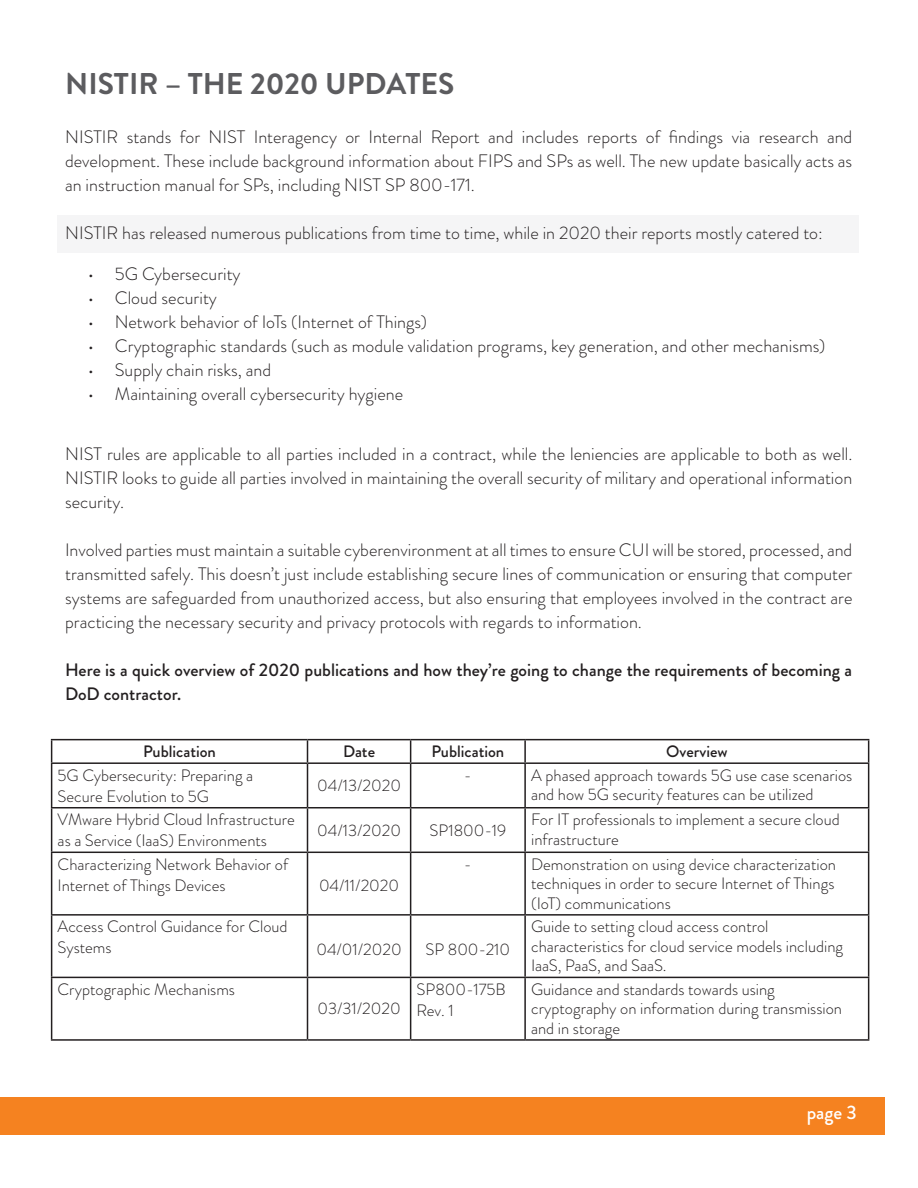
<style>
.page{position:relative;width:918px;height:1188px;background:#fff}
.page>*{position:absolute;margin:0;border:0;box-sizing:border-box;transform-origin:0 0}
.t1{font:700 30px "Brandon Grotesque";color:#5c5c5f}
.t2{font:500 19.5px "Brandon Grotesque";color:#fff}
.t3{font:300 18px/24px "Brandon Grotesque";color:#231f20;text-align:justify}
.t4{font:500 18px/24px "Brandon Grotesque";color:#231f20}
.t5{font:300 16.5px/19.5px "Brandon Grotesque";color:#231f20}
.t6{font:500 16.5px "Brandon Grotesque";color:#231f20}
</style>
<div class="page">
<div style="left:0;top:1097px;width:885px;height:37px;background:#f58220"></div>
<div style="left:57px;top:215px;width:801px;height:37px;background:#f5f5f6"></div>
<hr style="left:51px;top:739px;width:257px;height:1px;background:#231f20">
<svg style="left:51px;top:740px;width:1px;height:22px"></svg>
<hr style="left:308px;top:739px;width:103px;height:1px;background:#231f20">
<svg style="left:307px;top:740px;width:1px;height:22px"></svg>
<hr style="left:411px;top:739px;width:114px;height:1px;background:#231f20">
<svg style="left:410px;top:740px;width:1px;height:22px"></svg>
<hr style="left:525px;top:739px;width:344px;height:1px;background:#231f20">
<hr style="left:524px;top:740px;width:2px;height:22px;background:#231f20">
<svg style="left:868px;top:740px;width:1px;height:22px"></svg>
<hr style="left:51px;top:762px;width:257px;height:2px;background:#231f20">
<hr style="left:51px;top:764px;width:1px;height:43px;background:#231f20">
<hr style="left:308px;top:762px;width:103px;height:2px;background:#231f20">
<hr style="left:307px;top:764px;width:1px;height:43px;background:#231f20">
<hr style="left:411px;top:762px;width:114px;height:2px;background:#231f20">
<hr style="left:410px;top:764px;width:1px;height:43px;background:#231f20">
<hr style="left:525px;top:762px;width:344px;height:2px;background:#231f20">
<hr style="left:524px;top:764px;width:2px;height:43px;background:#231f20">
<hr style="left:868px;top:764px;width:1px;height:43px;background:#231f20">
<hr style="left:51px;top:807px;width:257px;height:1px;background:#231f20">
<hr style="left:51px;top:808px;width:1px;height:44px;background:#231f20">
<hr style="left:308px;top:807px;width:103px;height:1px;background:#231f20">
<hr style="left:307px;top:808px;width:1px;height:44px;background:#231f20">
<hr style="left:411px;top:807px;width:114px;height:1px;background:#231f20">
<hr style="left:410px;top:808px;width:1px;height:44px;background:#231f20">
<hr style="left:525px;top:807px;width:344px;height:1px;background:#231f20">
<hr style="left:524px;top:808px;width:2px;height:44px;background:#231f20">
<hr style="left:868px;top:808px;width:1px;height:44px;background:#231f20">
<hr style="left:51px;top:852px;width:257px;height:1px;background:#231f20">
<hr style="left:51px;top:853px;width:1px;height:61px;background:#231f20">
<hr style="left:308px;top:852px;width:103px;height:1px;background:#231f20">
<hr style="left:307px;top:853px;width:1px;height:61px;background:#231f20">
<hr style="left:411px;top:852px;width:114px;height:1px;background:#231f20">
<hr style="left:410px;top:853px;width:1px;height:61px;background:#231f20">
<hr style="left:525px;top:852px;width:344px;height:1px;background:#231f20">
<hr style="left:524px;top:853px;width:2px;height:61px;background:#231f20">
<hr style="left:868px;top:853px;width:1px;height:61px;background:#231f20">
<hr style="left:51px;top:914px;width:257px;height:2px;background:#231f20">
<hr style="left:51px;top:916px;width:1px;height:61px;background:#231f20">
<hr style="left:308px;top:914px;width:103px;height:2px;background:#231f20">
<hr style="left:307px;top:916px;width:1px;height:61px;background:#231f20">
<hr style="left:411px;top:914px;width:114px;height:2px;background:#231f20">
<hr style="left:410px;top:916px;width:1px;height:61px;background:#231f20">
<hr style="left:525px;top:914px;width:344px;height:2px;background:#231f20">
<hr style="left:524px;top:916px;width:2px;height:61px;background:#231f20">
<hr style="left:868px;top:916px;width:1px;height:61px;background:#231f20">
<hr style="left:51px;top:977px;width:257px;height:1px;background:#231f20">
<hr style="left:51px;top:978px;width:1px;height:61px;background:#231f20">
<hr style="left:308px;top:977px;width:103px;height:1px;background:#231f20">
<hr style="left:307px;top:978px;width:1px;height:61px;background:#231f20">
<hr style="left:411px;top:977px;width:114px;height:1px;background:#231f20">
<hr style="left:410px;top:978px;width:1px;height:61px;background:#231f20">
<hr style="left:525px;top:977px;width:344px;height:1px;background:#231f20">
<hr style="left:524px;top:978px;width:2px;height:61px;background:#231f20">
<hr style="left:868px;top:978px;width:1px;height:61px;background:#231f20">
<hr style="left:51px;top:1039px;width:257px;height:2px;background:#231f20">
<hr style="left:308px;top:1039px;width:103px;height:2px;background:#231f20">
<hr style="left:411px;top:1039px;width:114px;height:2px;background:#231f20">
<hr style="left:525px;top:1039px;width:344px;height:2px;background:#231f20">
<p class="t1" style="left:65px;top:62px;width:391px">NISTIR – THE 2020 UPDATES</p>
<p class="t3" style="left:65px;top:125px;width:789px">NISTIR stands for NIST Interagency or Internal Report and includes reports of findings via research and development. These include background information about FIPS and SPs as well. The new update basically acts as an instruction manual for SPs, including NIST SP 800-171.</p>
<p class="t3" style="left:65px;top:221px;width:759px">NISTIR has released numerous publications from time to time, while in 2020 their reports mostly catered to:</p>
<p class="t3" style="left:88px;top:261px;width:154px">• 5G Cybersecurity</p>
<p class="t3" style="left:88px;top:285px;width:130px">• Cloud security</p>
<p class="t3" style="left:88px;top:309px;width:341px">• Network behavior of IoTs (Internet of Things)</p>
<p class="t3" style="left:88px;top:333px;width:739px">• Cryptographic standards (such as module validation programs, key generation, and other mechanisms)</p>
<p class="t3" style="left:88px;top:357px;width:185px">• Supply chain risks, and</p>
<p class="t3" style="left:88px;top:381px;width:317px">• Maintaining overall cybersecurity hygiene</p>
<p class="t3" style="left:65px;top:441px;width:789px">NIST rules are applicable to all parties included in a contract, while the leniencies are applicable to both as well.<br>NISTIR looks to guide all parties involved in maintaining the overall security of military and operational information security.</p>
<p class="t3" style="left:65px;top:537px;width:789px">Involved parties must maintain a suitable cyberenvironment at all times to ensure CUI will be stored, processed, and transmitted safely. This doesn’t just include establishing secure lines of communication or ensuring that computer systems are safeguarded from unauthorized access, but also ensuring that employees involved in the contract are practicing the necessary security and privacy protocols with regards to information.</p>
<p class="t4" style="left:65px;top:658px;width:789px">Here is a quick overview of 2020 publications and how they’re going to change the requirements of becoming a<br>DoD contractor.</p>
<p class="t6" style="left:143px;top:740px;width:74px">Publication</p>
<p class="t6" style="left:343px;top:740px;width:34px">Date</p>
<p class="t6" style="left:431px;top:740px;width:74px">Publication</p>
<p class="t6" style="left:666px;top:740px;width:63px">Overview</p>
<p class="t5" style="left:58px;top:765px;width:197px;line-height:21px">5G Cybersecurity: Preparing a<br>Secure Evolution to 5G</p>
<p class="t5" style="left:317px;top:776px;width:85px">04/13/2020</p>
<p class="t5" style="left:464px;top:765px;width:9px">-</p>
<p class="t5" style="left:531px;top:765px;width:323px">A phased approach towards 5G use case scenarios and how 5G security features can be utilized</p>
<p class="t5" style="left:58px;top:809px;width:239px;line-height:21px">VMware Hybrid Cloud Infrastructure as a Service (IaaS) Environments</p>
<p class="t5" style="left:317px;top:820px;width:85px">04/13/2020</p>
<p class="t5" style="left:430px;top:820px;width:78px">SP1800-19</p>
<p class="t5" style="left:531px;top:810px;width:310px">For IT professionals to implement a secure cloud infrastructure</p>
<p class="t5" style="left:58px;top:854px;width:232px;line-height:21px">Characterizing Network Behavior of<br>Internet of Things Devices</p>
<p class="t5" style="left:464px;top:854px;width:9px">-</p>
<p class="t5" style="left:531px;top:854px;width:306px;text-align:justify">Demonstration on using device characterization techniques in order to secure Internet of Things (IoT) communications</p>
<p class="t5" style="left:319px;top:875px;width:82px">04/11/2020</p>
<p class="t5" style="left:58px;top:916px;width:231px;line-height:21px">Access Control Guidance for Cloud<br>Systems</p>
<p class="t5" style="left:58px;top:980px;width:179px">Cryptographic Mechanisms</p>
<p class="t5" style="left:316px;top:940px;width:87px">04/01/2020</p>
<p class="t5" style="left:426px;top:940px;width:86px">SP 800-210</p>
<p class="t5" style="left:531px;top:917px;width:314px">Guide to setting cloud access control characteristics for cloud service models including<br>IaaS, PaaS, and SaaS.</p>
<p class="t5" style="left:317px;top:999px;width:85px">03/31/2020</p>
<p class="t5" style="left:417px;top:979px;width:91px;line-height:21px">SP800-175B<br>Rev. 1</p>
<p class="t5" style="left:531px;top:980px;width:312px">Guidance and standards towards using cryptography on information during transmission and in storage</p>
<p class="t2" style="left:807px;top:1099px;width:52px">page 3</p>
</div>
